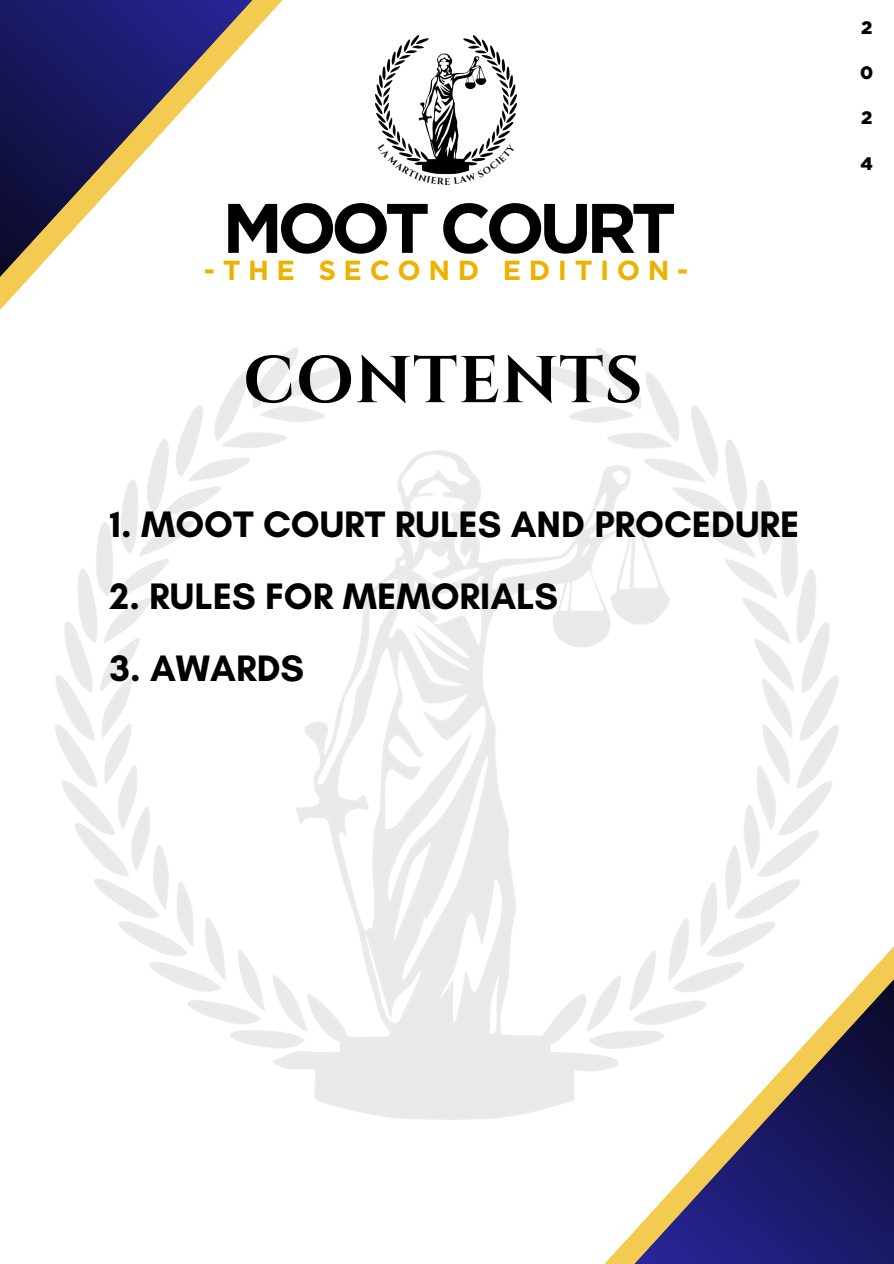
<style>
.page{position:relative;width:894px;height:1264px;background:#fff}
.page>*{position:absolute;margin:0;border:0;box-sizing:border-box;transform-origin:0 0}
.t1{font:700 69.9px "Gotham";letter-spacing:-.08em;color:#000}
.t2{font:700 66px "Cinzel";letter-spacing:.015em;color:#000}
.t3{font:700 37.5px "Glacial Indifference";color:#000}
.t4{font:700 27.45px "Gotham";letter-spacing:.275em;color:#edb200}
.t5{font:900 18px "Gotham";color:#000}
</style>
<div class="page">
<img style="left:56px;top:348px;width:781px;height:772px">
<svg style="left:56px;top:348px;width:319px;height:32px"></svg>
<svg style="left:0;top:0;width:360px;height:363px"></svg>
<img style="left:376px;top:35px;width:140px;height:108px">
<svg style="left:518px;top:876px;width:319px;height:244px"></svg>
<svg style="left:533px;top:893px;width:360px;height:370px"></svg>
<svg style="left:392px;top:143px;width:108px;height:32px"></svg>
<h3 class="t1" style="left:222px;top:186px;width:455px">MOOT COURT</h3>
<h1 class="t4" style="left:204px;top:253px;width:486px">-THE SECOND EDITION-</h1>
<h4 class="t2" style="left:243px;top:338px;width:401px">CONTENTS</h4>
<p class="t3" style="left:110px;top:501px;width:690px">1. MOOT COURT RULES AND PROCEDURE</p>
<h1 class="t3" style="left:110px;top:573px;width:449px">2. RULES FOR MEMORIALS</h1>
<h1 class="t3" style="left:110px;top:645px;width:196px">3. AWARDS</h1>
<p class="t5" style="left:860px;top:17px;width:13px">2</p>
<p class="t5" style="left:859px;top:62px;width:15px">0</p>
<p class="t5" style="left:860px;top:107px;width:13px">2</p>
<p class="t5" style="left:860px;top:152px;width:14px">4</p>
</div>
